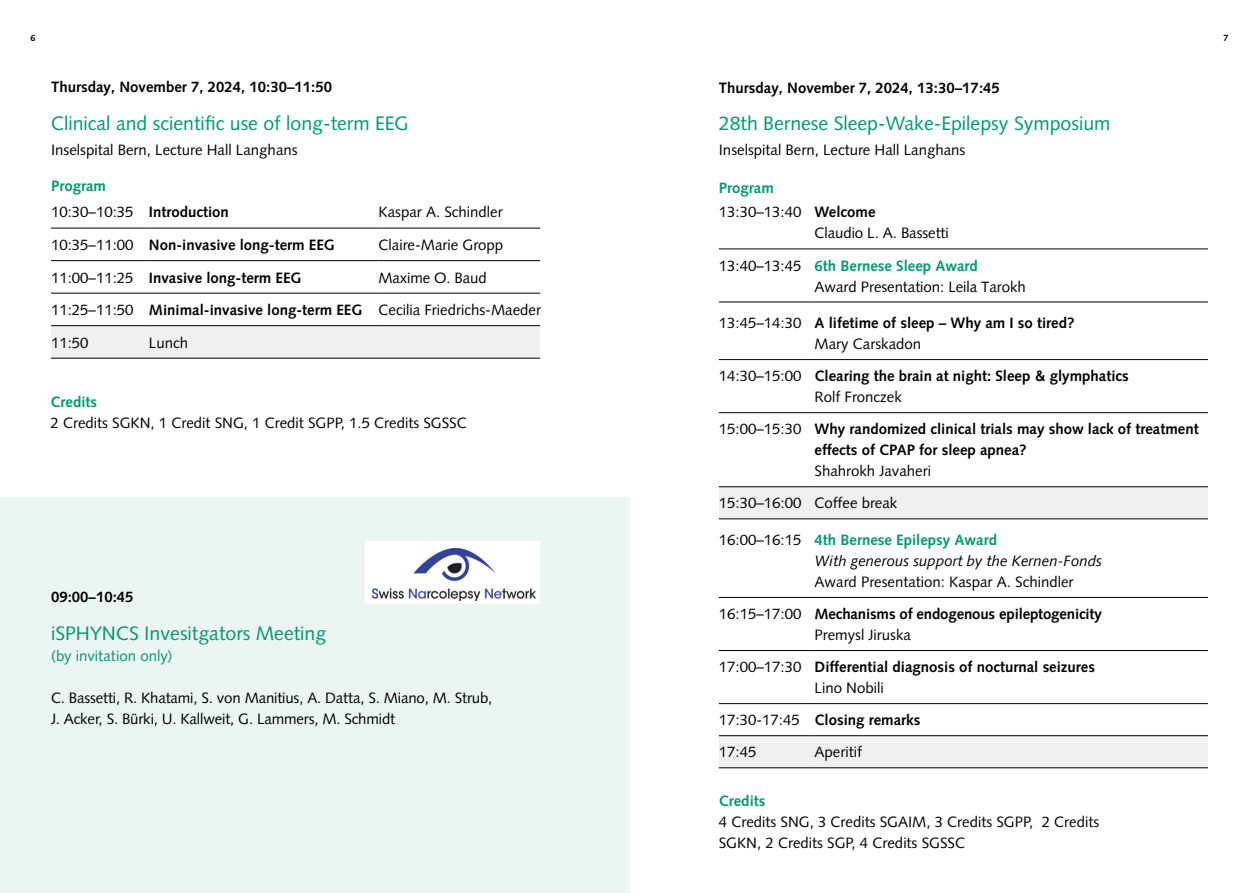
<style>
.page{position:relative;width:1259px;height:893px;background:#fff}
.page>*{position:absolute;margin:0;border:0;box-sizing:border-box;transform-origin:0 0}
.t1{font:19.5px "Syntax LT Pro";color:#009770}
.t2{font:15px/32.1px "Syntax LT Pro";color:#000}
.t3{font:700 15px/21px "Syntax LT Pro";color:#000}
.t4{font:italic 15px/21px "Syntax LT Pro";color:#000}
.t5{font:15px "Syntax LT Pro";color:#009770}
.t6{font:700 15px "Syntax LT Pro";color:#009770}
.t7{font:700 9px "Syntax LT Pro";color:#000}
.s1{color:#009770}
.s2{font-weight:400}
.s3{font-weight:700;color:#009770}
.s4{font-weight:700}
.s5{font-style:normal}
.s6{font-weight:700;font-style:normal;color:#009770}
</style>
<div class="page">
<div style="left:0;top:497px;width:629px;height:396px;background:#ebf5f2"></div>
<div style="left:51px;top:326px;width:489px;height:32px;background:#f0f0f0"></div>
<hr style="left:51px;top:228px;width:98px;height:1px;background:#000">
<hr style="left:149px;top:228px;width:229px;height:1px;background:#000">
<hr style="left:378px;top:228px;width:162px;height:1px;background:#000">
<hr style="left:51px;top:260px;width:98px;height:1px;background:#000">
<hr style="left:149px;top:260px;width:229px;height:1px;background:#000">
<hr style="left:378px;top:260px;width:162px;height:1px;background:#000">
<hr style="left:51px;top:293px;width:98px;height:1px;background:#000">
<hr style="left:149px;top:293px;width:229px;height:1px;background:#000">
<hr style="left:378px;top:293px;width:162px;height:1px;background:#000">
<hr style="left:51px;top:325px;width:98px;height:1px;background:#000">
<hr style="left:149px;top:325px;width:229px;height:1px;background:#000">
<hr style="left:378px;top:325px;width:162px;height:1px;background:#000">
<hr style="left:51px;top:358px;width:98px;height:1px;background:#000">
<hr style="left:149px;top:358px;width:229px;height:1px;background:#000">
<hr style="left:378px;top:358px;width:162px;height:1px;background:#000">
<div style="left:366px;top:542px;width:174px;height:62px;background:#fff"></div>
<img style="left:372px;top:549px;width:163px;height:51px">
<svg style="left:719px;top:487px;width:489px;height:280px"></svg>
<hr style="left:719px;top:249px;width:89px;height:1px;background:#000">
<hr style="left:808px;top:249px;width:400px;height:1px;background:#000">
<hr style="left:719px;top:302px;width:89px;height:1px;background:#000">
<hr style="left:808px;top:302px;width:400px;height:1px;background:#000">
<hr style="left:719px;top:359px;width:89px;height:1px;background:#000">
<hr style="left:808px;top:359px;width:400px;height:1px;background:#000">
<hr style="left:719px;top:412px;width:89px;height:1px;background:#000">
<hr style="left:808px;top:412px;width:400px;height:1px;background:#000">
<hr style="left:719px;top:486px;width:89px;height:1px;background:#000">
<hr style="left:808px;top:486px;width:400px;height:1px;background:#000">
<hr style="left:719px;top:519px;width:89px;height:1px;background:#000">
<hr style="left:808px;top:519px;width:400px;height:1px;background:#000">
<hr style="left:719px;top:597px;width:89px;height:1px;background:#000">
<hr style="left:808px;top:597px;width:400px;height:1px;background:#000">
<hr style="left:719px;top:650px;width:89px;height:1px;background:#000">
<hr style="left:808px;top:650px;width:400px;height:1px;background:#000">
<hr style="left:719px;top:703px;width:89px;height:1px;background:#000">
<hr style="left:808px;top:703px;width:400px;height:1px;background:#000">
<hr style="left:719px;top:735px;width:89px;height:1px;background:#000">
<hr style="left:808px;top:735px;width:400px;height:1px;background:#000">
<hr style="left:719px;top:767px;width:89px;height:1px;background:#000">
<hr style="left:808px;top:767px;width:400px;height:1px;background:#000">
<p class="t7" style="left:30px;top:33px;width:7px">6</p>
<p class="t7" style="left:1223px;top:33px;width:7px">7</p>
<p class="t3" style="left:51px;top:76px;width:282px">Thursday, November 7, 2024, 10:30–11:50</p>
<h1 class="t1" style="left:51px;top:111px;width:359px">Clinical and scientific use of long-term EEG</h1>
<p class="t2" style="left:51px;top:134px;width:248px">Inselspital Bern, Lecture Hall Langhans</p>
<p class="t3" style="left:51px;top:173px;width:179px;line-height:26.4px"><span class="s1">Program<br></span><span class="s2">10:30–10:35</span> Introduction</p>
<p class="t3" style="left:719px;top:77px;width:282px">Thursday, November 7, 2024, 13:30–17:45</p>
<h1 class="t1" style="left:719px;top:112px;width:393px">28th Bernese Sleep-Wake-Epilepsy Symposium</h1>
<p class="t2" style="left:719px;top:134px;width:248px">Inselspital Bern, Lecture Hall Langhans</p>
<p class="t2" style="left:719px;top:175px;width:158px;line-height:24.9px"><span class="s3">Program<br></span>13:30–13:40 <span class="s4">Welcome</span></p>
<p class="t2" style="left:719px;top:217px;width:261px;text-indent:96px">Claudio L. A. Bassetti<br>13:40–13:45 <span class="s3">6th Bernese Sleep Award</span></p>
<p class="t2" style="left:814px;top:270px;width:213px">Award Presentation: Leila Tarokh</p>
<p class="t3" style="left:814px;top:312px;width:262px;text-indent:-96px"><span class="s2">13:45–14:30</span> A lifetime of sleep – Why am I so tired?<br><span class="s2">Mary Carskadon</span></p>
<p class="t3" style="left:814px;top:366px;width:316px;text-indent:-96px"><span class="s2">14:30–15:00</span> Clearing the brain at night: Sleep &amp; glymphatics<br><span class="s2">Rolf Fronczek</span></p>
<p class="t3" style="left:814px;top:419px;width:386px;text-indent:-96px"><span class="s2">15:00–15:30</span> Why randomized clinical trials may show lack of treatment effects of CPAP for sleep apnea?</p>
<p class="t2" style="left:719px;top:455px;width:214px;text-indent:96px">Shahrokh Javaheri<br>15:30–16:00 Coffee break</p>
<p class="t4" style="left:814px;top:529px;width:289px;text-indent:-96px"><span class="s5">16:00–16:15</span> <span class="s6">4th Bernese Epilepsy Award<br></span>With generous support by the Kernen-Fonds</p>
<p class="t2" style="left:719px;top:566px;width:385px;text-indent:96px">Award Presentation: Kaspar A. Schindler<br>16:15–17:00 <span class="s4">Mechanisms of endogenous epileptogenicity</span></p>
<p class="t3" style="left:719px;top:619px;width:378px;line-height:32.1px;text-indent:96px"><span class="s2">Premysl Jiruska<br>17:00–17:30</span> Differential diagnosis of nocturnal seizures</p>
<p class="t2" style="left:719px;top:672px;width:203px;text-indent:96px">Lino Nobili<br>17:30-17:45 <span class="s4">Closing remarks<br></span>17:45</p>
<p class="t2" style="left:378px;top:196px;width:126px">Kaspar A. Schindler</p>
<p class="t3" style="left:51px;top:234px;width:285px"><span class="s2">10:35–11:00</span> Non-invasive long-term EEG</p>
<p class="t2" style="left:378px;top:229px;width:126px">Claire-Marie Gropp</p>
<p class="t3" style="left:51px;top:267px;width:252px"><span class="s2">11:00–11:25</span> Invasive long-term EEG</p>
<p class="t2" style="left:51px;top:261px;width:491px;line-height:32.5px;text-indent:327px">Maxime O. Baud<br>11:25–11:50 <span class="s4">Minimal-invasive long-term EEG</span> Cecilia Friedrichs-Maeder<br>11:50</p>
<p class="t2" style="left:149px;top:326px;width:41px">Lunch</p>
<p class="t6" style="left:51px;top:393px;width:48px">Credits</p>
<p class="t2" style="left:51px;top:407px;width:418px">2 Credits SGKN, 1 Credit SNG, 1 Credit SGPP, 1.5 Credits SGSSC</p>
<p class="t3" style="left:51px;top:587px;width:84px">09:00–10:45</p>
<h1 class="t1" style="left:51px;top:622px;width:277px">iSPHYNCS Invesitgators Meeting</h1>
<p class="t5" style="left:51px;top:647px;width:123px">(by invitation only)</p>
<p class="t2" style="left:51px;top:687px;width:443px;line-height:21px">C. Bassetti, R. Khatami, S. von Manitius, A. Datta, S. Miano, M. Strub,<br>J. Acker, S. Bürki, U. Kallweit, G. Lammers, M. Schmidt</p>
<p class="t2" style="left:814px;top:736px;width:49px">Aperitif</p>
<p class="t6" style="left:719px;top:792px;width:48px">Credits</p>
<p class="t2" style="left:719px;top:811px;width:382px;line-height:21px">4 Credits SNG, 3 Credits SGAIM, 3 Credits SGPP, 2 Credits<br>SGKN, 2 Credits SGP, 4 Credits SGSSC</p>
</div>
